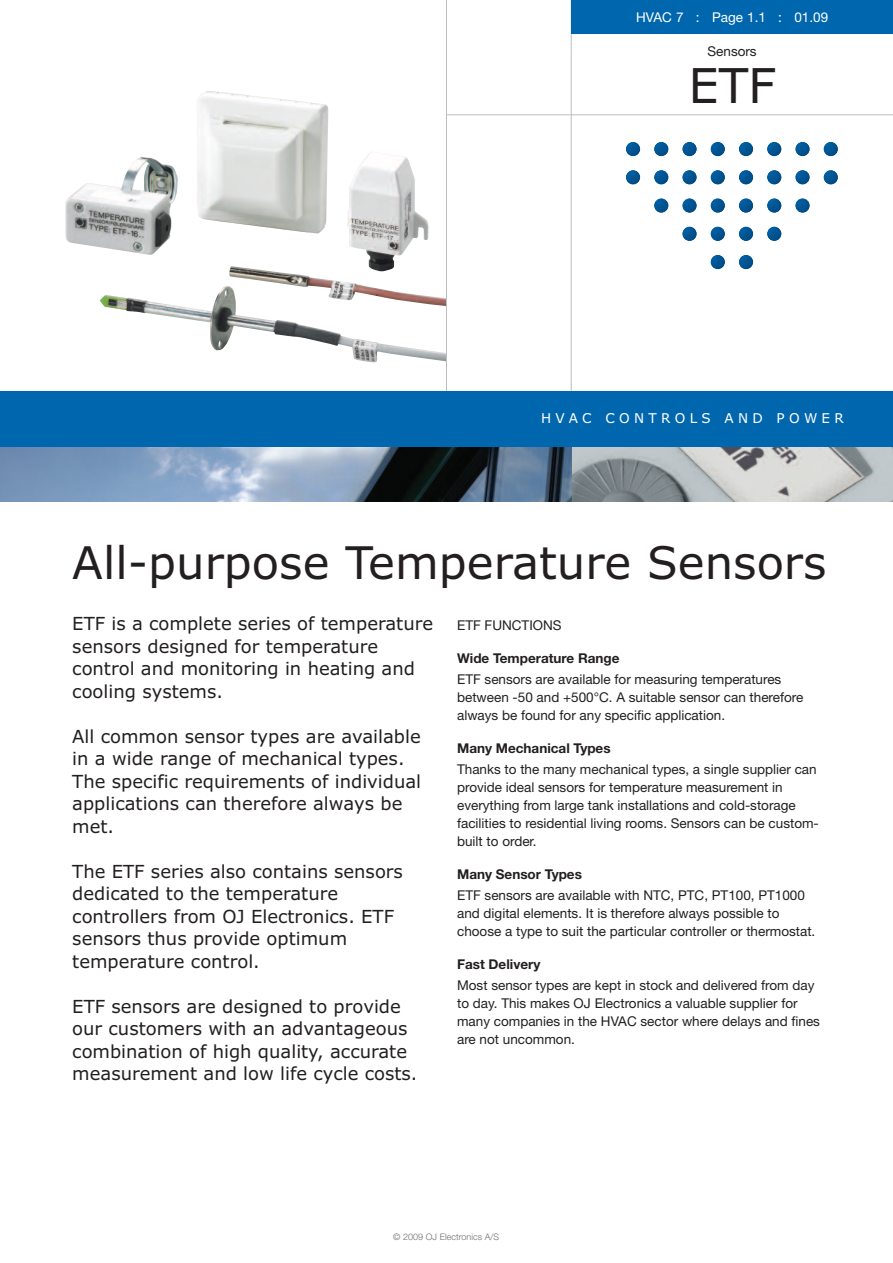
<style>
.page{position:relative;width:893px;height:1263px;background:#fff}
.page>*{position:absolute;margin:0;border:0;box-sizing:border-box;transform-origin:0 0}
.t1{font:48px "Verdana";color:#231f20}
.t2{font:45px "Verdana";color:#231f20}
.t3{font:18px/22.5px "Verdana";color:#231f20}
.t4{font:13.5px/18px "Helvetica Neue";color:#231f20}
.t5{font:700 13.5px "Helvetica Neue";color:#231f20}
.t6{font:13.5px "Helvetica Neue";color:#fff}
.t7{font:13.5px "Verdana";letter-spacing:.32em;color:#fff}
.t8{font:300 9px "Helvetica Neue";color:#6c6d70}
</style>
<div class="page">
<hr style="left:446px;top:0;width:1px;height:391px;background:#bcbdc0">
<hr style="left:571px;top:0;width:1px;height:391px;background:#bcbdc0">
<svg style="left:626px;top:142px;width:14px;height:14px"></svg>
<svg style="left:654px;top:142px;width:14px;height:14px"></svg>
<svg style="left:682px;top:142px;width:15px;height:14px"></svg>
<svg style="left:711px;top:142px;width:14px;height:14px"></svg>
<svg style="left:739px;top:142px;width:14px;height:14px"></svg>
<svg style="left:767px;top:142px;width:14px;height:14px"></svg>
<svg style="left:795px;top:142px;width:15px;height:14px"></svg>
<svg style="left:824px;top:142px;width:14px;height:14px"></svg>
<svg style="left:626px;top:170px;width:14px;height:14px"></svg>
<svg style="left:654px;top:170px;width:14px;height:14px"></svg>
<svg style="left:682px;top:170px;width:15px;height:14px"></svg>
<svg style="left:711px;top:170px;width:14px;height:14px"></svg>
<svg style="left:739px;top:170px;width:14px;height:14px"></svg>
<svg style="left:767px;top:170px;width:14px;height:14px"></svg>
<svg style="left:795px;top:170px;width:15px;height:14px"></svg>
<svg style="left:824px;top:170px;width:14px;height:14px"></svg>
<svg style="left:654px;top:198px;width:14px;height:15px"></svg>
<svg style="left:682px;top:198px;width:15px;height:15px"></svg>
<svg style="left:711px;top:198px;width:14px;height:15px"></svg>
<svg style="left:739px;top:198px;width:14px;height:15px"></svg>
<svg style="left:767px;top:198px;width:14px;height:15px"></svg>
<svg style="left:795px;top:198px;width:15px;height:15px"></svg>
<svg style="left:682px;top:227px;width:15px;height:14px"></svg>
<svg style="left:711px;top:227px;width:14px;height:14px"></svg>
<svg style="left:739px;top:227px;width:14px;height:14px"></svg>
<svg style="left:767px;top:227px;width:14px;height:14px"></svg>
<svg style="left:711px;top:255px;width:14px;height:14px"></svg>
<svg style="left:739px;top:255px;width:14px;height:14px"></svg>
<hr style="left:446px;top:114px;width:447px;height:1px;background:#bcbdc0">
<div style="left:571px;top:0;width:322px;height:34px;background:#0067af"></div>
<img style="left:65px;top:91px;width:381px;height:219px">
<img style="left:0;top:446px;width:893px;height:56px">
<div style="left:0;top:391px;width:893px;height:55px;background:#0067af"></div>
<p class="t6" style="left:636px;top:13px;width:194px">HVAC 7 : Page 1.1 : 01.09</p>
<p class="t6" style="left:637px;top:13px;width:118px">Section 7 : Page</p>
<p class="t6" style="left:801px;top:13px;width:28px">8 4</p>
<p class="t4" style="left:707px;top:44px;width:51px">Sensors</p>
<h1 class="t1" style="left:688px;top:58px;width:89px">ETF</h1>
<p class="t7" style="left:541px;top:410px;width:304px">HVAC CONTROLS AND POWER</p>
<h2 class="t2" style="left:72px;top:537px;width:756px">All-purpose Temperature Sensors</h2>
<h3 class="t3" style="left:72px;top:613px;width:362px">ETF is a complete series of temperature sensors designed for temperature control and monitoring in heating and cooling systems.</h3>
<h3 class="t3" style="left:72px;top:725px;width:350px">All common sensor types are available in a wide range of mechanical types.<br>The specific requirements of individual applications can therefore always be met.</h3>
<h3 class="t3" style="left:72px;top:860px;width:332px">The ETF series also contains sensors dedicated to the temperature controllers from OJ Electronics. ETF sensors thus provide optimum temperature control.</h3>
<h3 class="t3" style="left:72px;top:995px;width:347px">ETF sensors are designed to provide our customers with an advantageous combination of high quality, accurate measurement and low life cycle costs.</h3>
<p class="t4" style="left:457px;top:618px;width:106px">ETF FUNCTIONS</p>
<p class="t5" style="left:457px;top:650px;width:164px">Wide Temperature Range</p>
<p class="t4" style="left:457px;top:672px;width:348px">ETF sensors are available for measuring temperatures between -50 and +500°C. A suitable sensor can therefore always be found for any specific application.</p>
<p class="t5" style="left:457px;top:740px;width:155px">Many Mechanical Types</p>
<p class="t4" style="left:457px;top:762px;width:363px">Thanks to the many mechanical types, a single supplier can provide ideal sensors for temperature measurement in everything from large tank installations and cold-storage facilities to residential living rooms. Sensors can be custom&shy;built to order.</p>
<p class="t5" style="left:457px;top:866px;width:126px">Many Sensor Types</p>
<p class="t4" style="left:457px;top:888px;width:360px">ETF sensors are available with NTC, PTC, PT100, PT1000 and digital elements. It is therefore always possible to choose a type to suit the particular controller or thermostat.</p>
<p class="t5" style="left:457px;top:956px;width:85px">Fast Delivery</p>
<p class="t4" style="left:457px;top:978px;width:364px">Most sensor types are kept in stock and delivered from day to day. This makes OJ Electronics a valuable supplier for many companies in the HVAC sector where delays and fines are not uncommon.</p>
<p class="t8" style="left:393px;top:1233px;width:107px">© 2009 OJ Electronics A/S</p>
</div>
